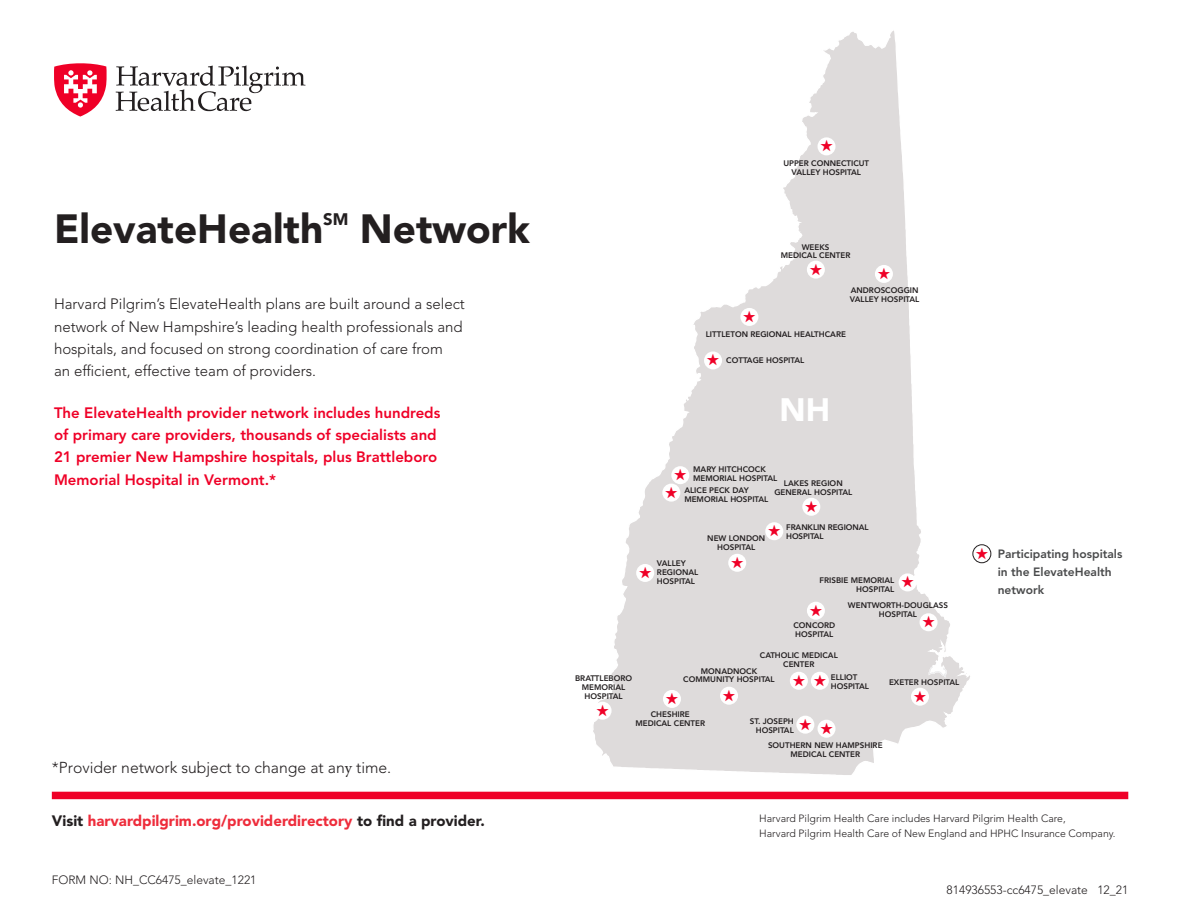
<style>
.page{position:relative;width:1188px;height:918px;background:#fff}
.page>*{position:absolute;margin:0;border:0;box-sizing:border-box;transform-origin:0 0}
.t1{font:900 40.5px "Avenir LT Std";color:#231f20}
.t2{font:900 32.25px "Avenir LT Std";color:#fff}
.t3{font:900 16.65px "Avenir LT Std";color:#231f20}
.Disclaimer_Copy_Foot{font:300 15.75px "Avenir LT Std";color:#231f20}
.t4{font:300 15px/22.2px "Avenir LT Std";color:#231f20}
.t5{font:800 15px/22.2px "Avenir LT Std";color:#ef0027}
.Call_To_Action_Leadi{font:900 15px "Avenir LT Std";color:#ee2c3b}
.t6{font:14.85px "Zapf Dingbats ITC";color:#e51836}
.t7{font:800 12px/18px "Avenir LT Std";color:#494a4b}
.Small_Code{font:300 12px "Avenir LT Std";color:#231f20}
.Disclaimer_Copy_Foot-2{font:300 12px "Avenir LT Std";color:#231f20}
.Disclaimer_Copy_Foot-3{font:300 10.5px/15px "Avenir LT Std";color:#231f20}
.t8{font:800 7.95px/9px "Avenir LT Std";color:#231f20;text-align:center}
.s1{font-family:"Minion Pro";font-weight:400}
.s2{color:#fff}
.s3{color:#231f20}
</style>
<div class="page">
<svg style="left:116px;top:65px;width:189px;height:46px"></svg>
<svg style="left:54px;top:63px;width:53px;height:54px"></svg>
<div style="left:52px;top:792px;width:1076px;height:7px;background:#ef0027"></div>
<svg style="left:593px;top:30px;width:377px;height:745px"></svg>
<div style="left:818px;top:137px;width:18px;height:18px;background:#fff;border-radius:50%"></div>
<div style="left:807px;top:261px;width:18px;height:18px;background:#fff;border-radius:50%"></div>
<div style="left:740px;top:308px;width:18px;height:18px;background:#fff;border-radius:50%"></div>
<div style="left:704px;top:351px;width:18px;height:18px;background:#fff;border-radius:50%"></div>
<div style="left:671px;top:466px;width:18px;height:18px;background:#fff;border-radius:50%"></div>
<div style="left:662px;top:484px;width:18px;height:18px;background:#fff;border-radius:50%"></div>
<div style="left:636px;top:564px;width:18px;height:18px;background:#fff;border-radius:50%"></div>
<div style="left:594px;top:702px;width:18px;height:18px;background:#fff;border-radius:50%"></div>
<div style="left:663px;top:690px;width:18px;height:18px;background:#fff;border-radius:50%"></div>
<div style="left:720px;top:687px;width:18px;height:18px;background:#fff;border-radius:50%"></div>
<div style="left:796px;top:716px;width:18px;height:18px;background:#fff;border-radius:50%"></div>
<div style="left:818px;top:720px;width:18px;height:18px;background:#fff;border-radius:50%"></div>
<div style="left:811px;top:672px;width:18px;height:18px;background:#fff;border-radius:50%"></div>
<div style="left:911px;top:688px;width:18px;height:18px;background:#fff;border-radius:50%"></div>
<div style="left:728px;top:554px;width:18px;height:18px;background:#fff;border-radius:50%"></div>
<div style="left:807px;top:602px;width:18px;height:18px;background:#fff;border-radius:50%"></div>
<div style="left:765px;top:522px;width:18px;height:18px;background:#fff;border-radius:50%"></div>
<div style="left:802px;top:498px;width:18px;height:18px;background:#fff;border-radius:50%"></div>
<div style="left:899px;top:573px;width:18px;height:18px;background:#fff;border-radius:50%"></div>
<div style="left:920px;top:613px;width:18px;height:18px;background:#fff;border-radius:50%"></div>
<div style="left:875px;top:265px;width:18px;height:18px;background:#fff;border-radius:50%"></div>
<div style="left:973px;top:545px;width:18px;height:18px;border:1px solid #231f20;border-radius:50%"></div>
<div style="left:790px;top:672px;width:18px;height:18px;background:#fff;border-radius:50%"></div>
<svg style="left:914px;top:666px;width:33px;height:36px"></svg>
<p class="t8" style="left:783px;top:158px;width:87px">UPPER CONNECTICUT<br>VALLEY HOSPITAL</p>
<p class="t1" style="left:54px;top:205px;width:271px">ElevateHealth</p>
<p class="t3" style="left:323px;top:209px;width:27px">SM</p>
<p class="t1" style="left:360px;top:205px;width:172px">Network</p>
<p class="t8" style="left:781px;top:242px;width:71px">WEEKS<br>MEDICAL CENTER</p>
<p class="t8" style="left:850px;top:286px;width:71px;text-align:left">ANDROSCOGGIN<br>VALLEY HOSPITAL</p>
<p class="t4" style="left:54px;top:293px;width:412px">Harvard Pilgrim’s ElevateHealth plans are built around a select network of New Hampshire’s leading health professionals and hospitals, and focused on strong coordination of care from<br>an efficient, effective team of providers.</p>
<p class="t5" style="left:54px;top:402px;width:388px">The ElevateHealth provider network includes hundreds of primary care providers, thousands of specialists and 21 premier New Hampshire hospitals, plus Brattleboro Memorial Hospital in Vermont.*</p>
<p class="t2" style="left:780px;top:391px;width:52px">NH</p>
<p class="t8" style="left:706px;top:329px;width:142px">LITTLETON REGIONAL HEALTHCARE</p>
<p class="t8" style="left:726px;top:356px;width:80px">COTTAGE HOSPITAL</p>
<p class="t8" style="left:693px;top:465px;width:86px;text-align:left">MARY HITCHCOCK<br>MEMORIAL HOSPITAL</p>
<p class="t8" style="left:684px;top:486px;width:86px;text-align:left">ALICE PECK DAY<br>MEMORIAL HOSPITAL</p>
<p class="t8" style="left:774px;top:478px;width:79px">LAKES REGION<br>GENERAL HOSPITAL</p>
<p class="t8" style="left:786px;top:523px;width:84px;text-align:left">FRANKLIN REGIONAL<br>HOSPITAL</p>
<p class="t6" style="left:804px;top:498px;width:13px">●</p>
<p class="t6" style="left:767px;top:526px;width:13px">●</p>
<p class="t8" style="left:707px;top:534px;width:59px">NEW LONDON</p>
<p class="t8" style="left:717px;top:543px;width:40px">HOSPITAL</p>
<p class="t8" style="left:657px;top:559px;width:43px;text-align:left">VALLEY<br>REGIONAL<br>HOSPITAL</p>
<p class="t8" style="left:820px;top:576px;width:76px;text-align:right">FRISBIE MEMORIAL<br>HOSPITAL</p>
<p class="t8" style="left:848px;top:600px;width:102px">WENTWORTH-DOUGLASS<br>HOSPITAL</p>
<p class="t8" style="left:793px;top:621px;width:43px;text-align:left">CONCORD<br>HOSPITAL</p>
<p class="t8" style="left:831px;top:672px;width:40px;text-align:left">ELLIOT<br>HOSPITAL</p>
<p class="t8" style="left:760px;top:651px;width:80px">CATHOLIC MEDICAL<br>CENTER</p>
<p class="t8" style="left:683px;top:666px;width:93px">MONADNOCK<br>COMMUNITY HOSPITAL</p>
<p class="t8" style="left:635px;top:710px;width:71px">CHESHIRE<br>MEDICAL CENTER</p>
<p class="t8" style="left:575px;top:674px;width:59px">BRATTLEBORO</p>
<p class="t8" style="left:582px;top:683px;width:45px">MEMORIAL<br>HOSPITAL</p>
<p class="t8" style="left:889px;top:678px;width:72px">EXETER HOSPITAL</p>
<p class="t8" style="left:750px;top:717px;width:46px;text-align:right">ST. JOSEPH<br>HOSPITAL</p>
<p class="Disclaimer_Copy_Foot" style="left:52px;top:758px;width:341px">*Provider network subject to change at an<span class="s1">y</span> time.</p>
<p class="t8" style="left:768px;top:740px;width:116px;line-height:9.6px">SOUTHERN NEW HAMPSHIRE<br>MEDICAL CENTER</p>
<p class="t7" style="left:998px;top:545px;width:126px;text-indent:-29px"><span class="s2">★</span> Participating hospitals in the ElevateHealth network</p>
<p class="Call_To_Action_Leadi" style="left:52px;top:812px;width:435px"><span class="s3">Visit</span> harvardpilgrim.org/providerdirectory <span class="s3">to find a provider.</span></p>
<p class="Disclaimer_Copy_Foot-2" style="left:52px;top:872px;width:206px">FORM NO: NH_CC6475_elevate_1221</p>
<p class="Disclaimer_Copy_Foot-3" style="left:759px;top:811px;width:358px">Harvard Pilgrim Health Care includes Harvard Pilgrim Health Care,<br>Harvard Pilgrim Health Care of New England and HPHC Insurance Company.</p>
<p class="Small_Code" style="left:947px;top:883px;width:183px">814936553-cc6475_elevate 12_21</p>
</div>
